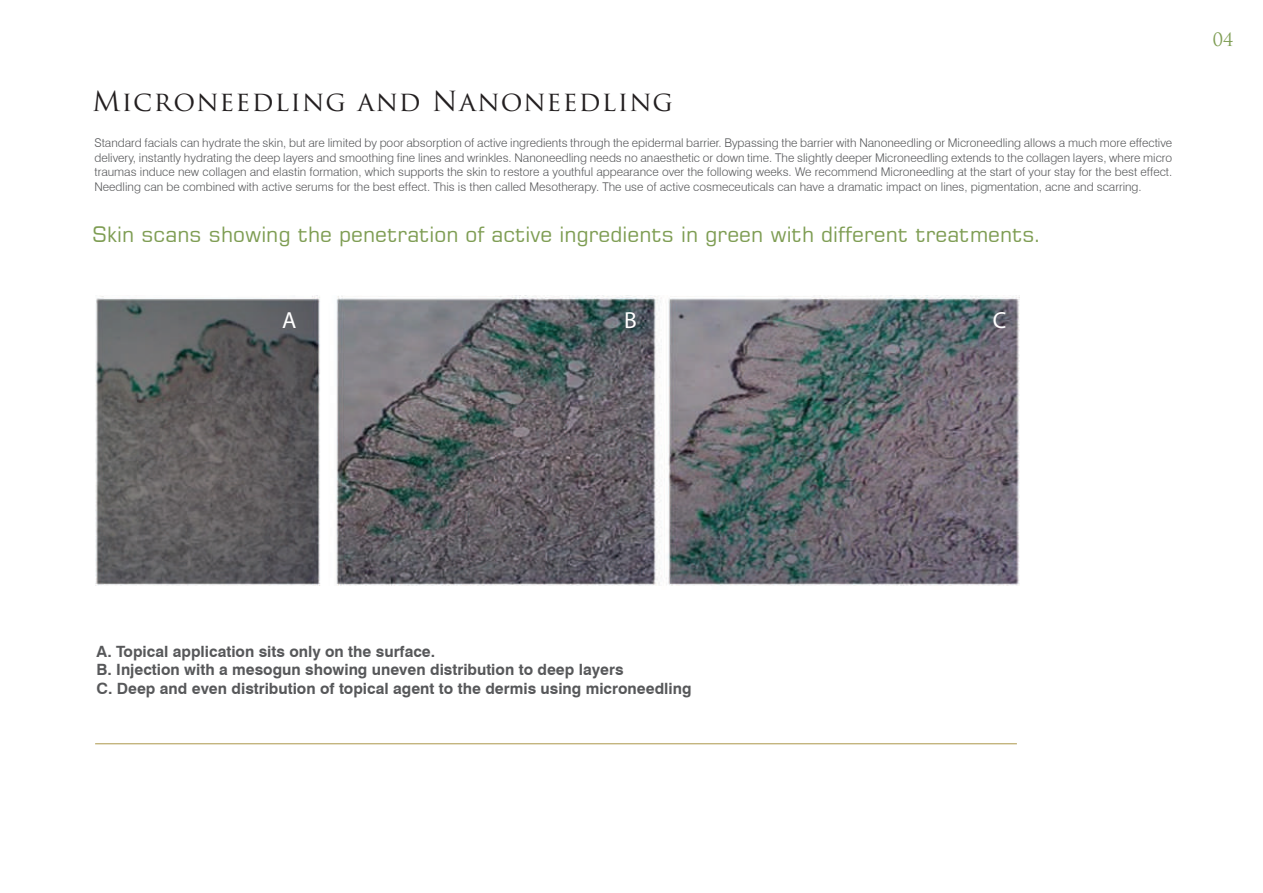
<style>
.page{position:relative;width:1263px;height:893px;background:#fff}
.page>*{position:absolute;margin:0;border:0;box-sizing:border-box;transform-origin:0 0}
.t1{font:27px "Trajan Pro";letter-spacing:.04em;color:#231f20}
.t2{font:23.4px "Myriad Pro";color:#fff}
.t3{font:21px "Square 721 BT";color:#7e9d53}
.t4{font:18px "Trajan Pro";color:#7e9d53}
.t5{font:700 15.6px/18.6px "Swiss 721 BT";color:#57585a}
.t6{font:300 12px/14.4px "Swiss 721 BT";color:#57585a;text-align:justify}
</style>
<div class="page">
<hr style="left:95px;top:743px;width:922px;height:1px;background:#ac974a">
<img style="left:95px;top:295px;width:925px;height:291px">
<h1 class="t1" style="left:92px;top:84px;width:582px">Microneedling and Nanoneedling</h1>
<p class="t6" style="left:94px;top:136px;width:1079px">Standard facials can hydrate the skin, but are limited by poor absorption of active ingredients through the epidermal barrier. Bypassing the barrier with Nanoneedling or Microneedling allows a much more effective delivery, instantly hydrating the deep layers and smoothing fine lines and wrinkles. Nanoneedling needs no anaesthetic or down time. The slightly deeper Microneedling extends to the collagen layers, where micro traumas induce new collagen and elastin formation, which supports the skin to restore a youthful appearance over the following weeks. We recommend Microneedling at the start of your stay for the best effect.<br>Needling can be combined with active serums for the best effect. This is then called Mesotherapy. The use of active cosmeceuticals can have a dramatic impact on lines, pigmentation, acne and scarring.</p>
<h3 class="t3" style="left:92px;top:221px;width:951px">Skin scans showing the penetration of active ingredients in green with different treatments.</h3>
<h2 class="t2" style="left:282px;top:306px;width:16px">A</h2>
<h2 class="t2" style="left:624px;top:306px;width:14px">B</h2>
<h2 class="t2" style="left:993px;top:306px;width:15px">C</h2>
<h3 class="t4" style="left:1213px;top:28px;width:22px">04</h3>
<h3 class="t5" style="left:96px;top:642px;width:596px">A. Topical application sits only on the surface.<br>B. Injection with a mesogun showing uneven distribution to deep layers<br>C. Deep and even distribution of topical agent to the dermis using microneedling</h3>
</div>
